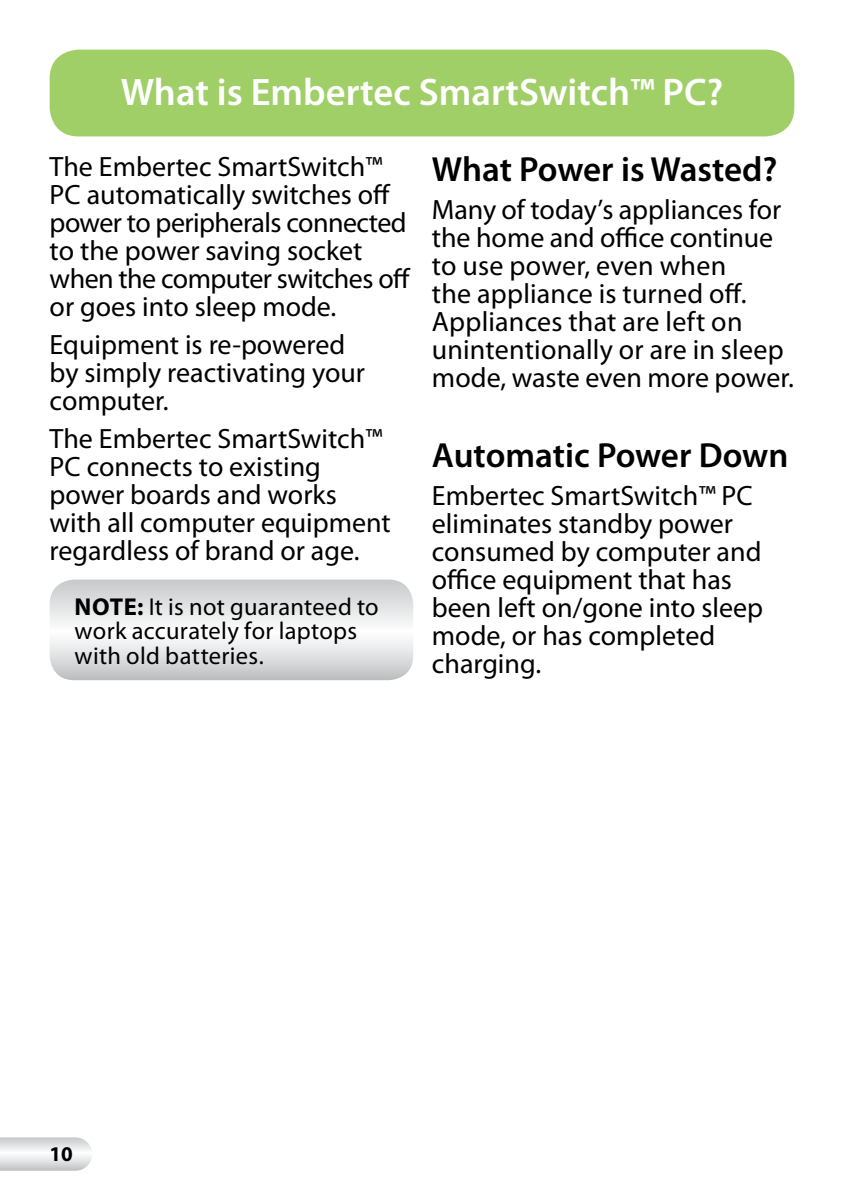
<style>
.page{position:relative;width:844px;height:1191px;background:#fff}
.page>*{position:absolute;margin:0;border:0;box-sizing:border-box;transform-origin:0 0}
.t1{font:600 38.5px "Myriad Pro";color:#fff}
.t2{font:600 35px "Myriad Pro";letter-spacing:-.005em;color:#000}
.t3{font:28px/28px "Myriad Pro";color:#000}
.t4{font:24.5px/24.5px "Myriad Pro";letter-spacing:.01em;color:#000}
.t5{font:700 21px "Myriad Pro";color:#000}
.s1{font-weight:700}
</style>
<div class="page">
<svg style="left:0;top:1137px;width:92px;height:33px"></svg>
<svg style="left:50px;top:579px;width:363px;height:101px"></svg>
<div style="left:50px;top:50px;width:744px;height:86px;background:#a0cf67;border-radius:29px"></div>
<h1 class="t1" style="left:121px;top:68px;width:603px">What is Embertec SmartSwitch™ PC?</h1>
<p class="t3" style="left:50px;top:152px;width:362px">The Embertec SmartSwitch™<br>PC automatically switches off power to peripherals connected to the power saving socket when the computer switches off or goes into sleep mode.</p>
<p class="t3" style="left:50px;top:330px;width:317px">Equipment is re-powered by simply reactivating your computer.</p>
<p class="t3" style="left:50px;top:424px;width:343px">The Embertec SmartSwitch™<br>PC connects to existing power boards and works with all computer equipment regardless of brand or age.</p>
<p class="t4" style="left:75px;top:593px;width:305px"><span class="s1">NOTE:</span> It is not guaranteed to work accurately for laptops with old batteries.</p>
<p class="t2" style="left:432px;top:147px;width:347px">What Power is Wasted?</p>
<p class="t3" style="left:432px;top:195px;width:363px">Many of today’s appliances for the home and office continue to use power, even when<br>the appliance is turned off.<br>Appliances that are left on unintentionally or are in sleep mode, waste even more power.</p>
<p class="t2" style="left:432px;top:433px;width:358px">Automatic Power Down</p>
<p class="t3" style="left:432px;top:481px;width:332px">Embertec SmartSwitch™ PC eliminates standby power consumed by computer and office equipment that has been left on/gone into sleep mode, or has completed charging.</p>
<p class="t5" style="left:50px;top:1140px;width:25px">10</p>
</div>
